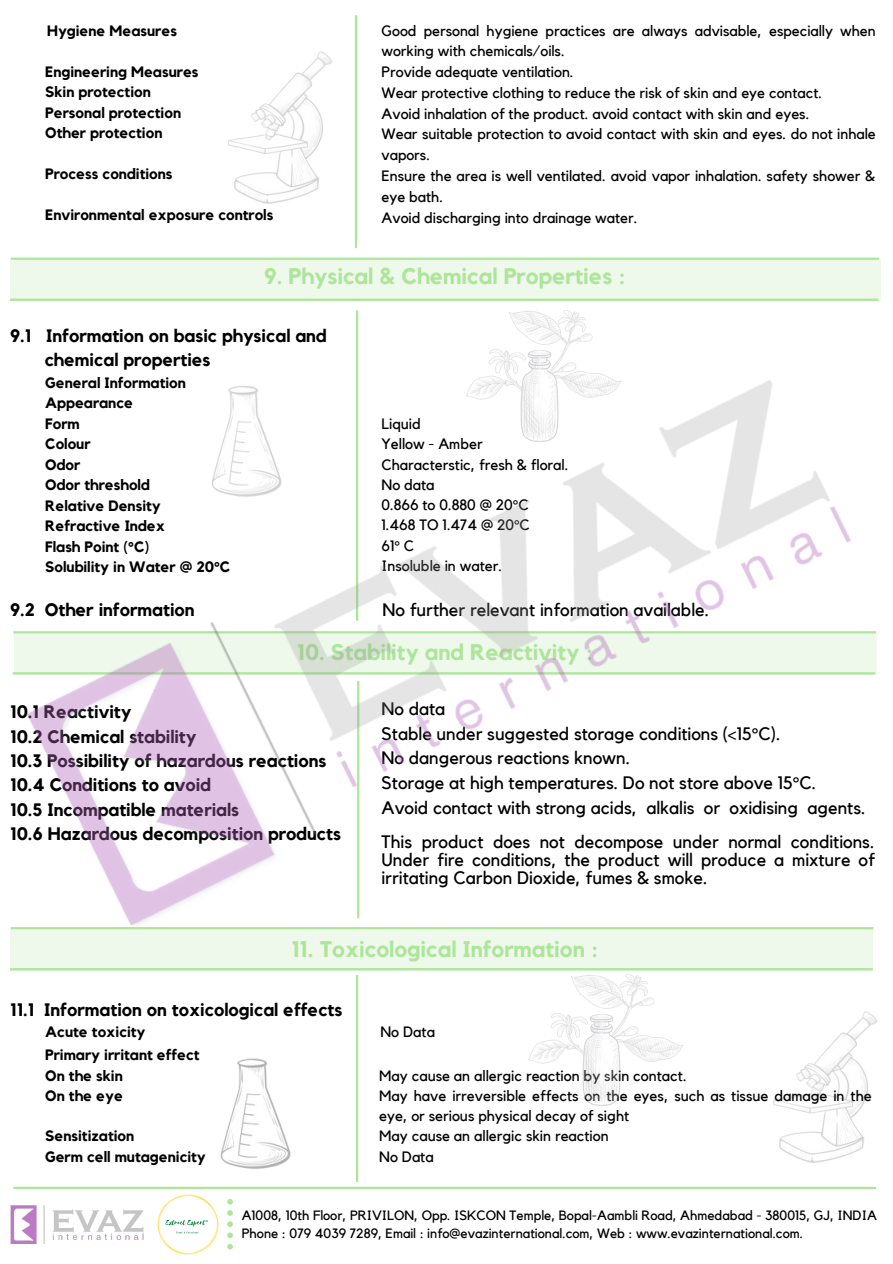
<style>
.page{position:relative;width:893px;height:1264px;background:#fff}
.page>*{position:absolute;margin:0;border:0;box-sizing:border-box;transform-origin:0 0}
.t1{font:700 22.5px "Kollektif";color:#ade59b}
.t2{font:18px/18px "Kollektif";color:#000;text-align:justify}
.t3{font:700 18px "Kollektif";color:#000}
.t4{font:15px/20.7px "Kollektif";color:#000}
.t5{font:700 15px "Kollektif";color:#000}
.t6{font:13.5px "Kollektif";color:#000}
</style>
<div class="page">
<hr style="left:355px;top:15px;width:2px;height:233px;background:#ade59b">
<hr style="left:356px;top:975px;width:2px;height:206px;background:#ade59b">
<hr style="left:11px;top:257px;width:868px;height:3px;background:#ade59b">
<div style="left:10px;top:260px;width:870px;height:41px;background:#eef9eb"></div>
<img style="left:220px;top:1058px;width:71px;height:111px">
<img style="left:748px;top:1011px;width:129px;height:178px">
<img style="left:228px;top:51px;width:104px;height:153px">
<img style="left:10px;top:1205px;width:134px;height:37px">
<svg style="left:227px;top:1199px;width:6px;height:50px"></svg>
<img style="left:157px;top:1194px;width:62px;height:60px">
<hr style="left:13px;top:1186px;width:863px;height:2px;background:#ade59b">
<img style="left:528px;top:992px;width:156px;height:114px">
<img style="left:10px;top:269px;width:871px;height:723px">
<p class="t5" style="left:47px;top:24px;width:131px">Hygiene Measures</p>
<p class="t5" style="left:45px;top:65px;width:155px">Engineering Measures</p>
<p class="t5" style="left:45px;top:85px;width:107px">Skin protection</p>
<p class="t5" style="left:45px;top:106px;width:137px">Personal protection</p>
<p class="t5" style="left:45px;top:126px;width:119px">Other protection</p>
<p class="t5" style="left:45px;top:167px;width:129px">Process conditions</p>
<p class="t5" style="left:45px;top:208px;width:229px">Environmental exposure controls</p>
<p class="t4" style="left:381px;top:21px;width:496px">Good personal hygiene practices are always advisable, especially when working with chemicals/oils.</p>
<p class="t4" style="left:381px;top:62px;width:193px">Provide adequate ventilation.</p>
<p class="t4" style="left:381px;top:83px;width:442px">Wear protective clothing to reduce the risk of skin and eye contact.</p>
<p class="t4" style="left:381px;top:104px;width:429px">Avoid inhalation of the product. avoid contact with skin and eyes.</p>
<p class="t4" style="left:381px;top:124px;width:496px">Wear suitable protection to avoid contact with skin and eyes. do not inhale vapors.</p>
<p class="t4" style="left:381px;top:166px;width:495px">Ensure the area is well ventilated. avoid vapor inhalation. safety shower &amp; eye bath.</p>
<p class="t4" style="left:381px;top:207px;width:257px">Avoid discharging into drainage water.</p>
<p class="t1" style="left:264px;top:265px;width:363px">9. Physical &amp; Chemical Properties :</p>
<p class="t3" style="left:10px;top:327px;width:318px">9.1 Information on basic physical and</p>
<p class="t3" style="left:45px;top:352px;width:167px">chemical properties</p>
<p class="t5" style="left:45px;top:376px;width:142px">General Information</p>
<p class="t5" style="left:45px;top:396px;width:89px">Appearance</p>
<p class="t5" style="left:45px;top:416px;width:36px">Form</p>
<p class="t5" style="left:45px;top:437px;width:47px">Colour</p>
<p class="t5" style="left:45px;top:457px;width:37px">Odor</p>
<p class="t5" style="left:45px;top:478px;width:106px">Odor threshold</p>
<p class="t5" style="left:45px;top:498px;width:117px">Relative Density</p>
<p class="t5" style="left:45px;top:519px;width:121px">Refractive Index</p>
<p class="t5" style="left:45px;top:539px;width:105px">Flash Point (°C)</p>
<p class="t5" style="left:45px;top:560px;width:186px">Solubility in Water @ 20°C</p>
<p class="t3" style="left:10px;top:601px;width:186px">9.2 Other information</p>
<p class="t2" style="left:382px;top:601px;width:328px">No further relevant information available.</p>
<p class="t1" style="left:297px;top:641px;width:297px">10. Stability and Reactivity :</p>
<p class="t4" style="left:381px;top:414px;width:41px">Liquid</p>
<p class="t4" style="left:381px;top:434px;width:103px">Yellow - Amber</p>
<p class="t4" style="left:381px;top:454px;width:188px">Characterstic, fresh &amp; floral.</p>
<p class="t4" style="left:381px;top:475px;width:55px">No data</p>
<p class="t4" style="left:381px;top:495px;width:149px">0.866 to 0.880 @ 20°C</p>
<p class="t4" style="left:381px;top:515px;width:150px">1.468 TO 1.474 @ 20°C</p>
<p class="t4" style="left:381px;top:535px;width:34px">61° C</p>
<p class="t4" style="left:381px;top:556px;width:122px">Insoluble in water.</p>
<p class="t3" style="left:10px;top:703px;width:123px">10.1 Reactivity</p>
<p class="t3" style="left:10px;top:728px;width:188px">10.2 Chemical stability</p>
<p class="t3" style="left:10px;top:752px;width:318px">10.3 Possibility of hazardous reactions</p>
<p class="t3" style="left:10px;top:776px;width:202px">10.4 Conditions to avoid</p>
<p class="t3" style="left:10px;top:801px;width:231px">10.5 Incompatible materials</p>
<p class="t3" style="left:10px;top:825px;width:332px">10.6 Hazardous decomposition products</p>
<p class="t2" style="left:381px;top:700px;width:65px">No data</p>
<p class="t2" style="left:381px;top:725px;width:400px">Stable under suggested storage conditions (&lt;15°C).</p>
<p class="t2" style="left:381px;top:750px;width:250px">No dangerous reactions known.</p>
<p class="t2" style="left:381px;top:774px;width:436px">Storage at high temperatures. Do not store above 15°C.</p>
<p class="t2" style="left:381px;top:799px;width:485px">Avoid contact with strong acids, alkalis or oxidising agents.</p>
<p class="t2" style="left:381px;top:833px;width:495px">This product does not decompose under normal conditions.<br>Under fire conditions, the product will produce a mixture of irritating Carbon Dioxide, fumes &amp; smoke.</p>
<p class="t1" style="left:291px;top:938px;width:308px">11. Toxicological Information :</p>
<p class="t3" style="left:10px;top:1000px;width:334px">11.1 Information on toxicological effects</p>
<p class="t5" style="left:45px;top:1024px;width:102px">Acute toxicity</p>
<p class="t4" style="left:380px;top:1021px;width:56px">No Data</p>
<p class="t5" style="left:45px;top:1048px;width:156px">Primary irritant effect</p>
<p class="t5" style="left:45px;top:1068px;width:79px">On the skin</p>
<p class="t5" style="left:45px;top:1088px;width:79px">On the eye</p>
<p class="t5" style="left:45px;top:1129px;width:91px">Sensitization</p>
<p class="t5" style="left:45px;top:1149px;width:162px">Germ cell mutagenicity</p>
<p class="t4" style="left:379px;top:1065px;width:309px">May cause an allergic reaction by skin contact.</p>
<p class="t4" style="left:379px;top:1086px;width:494px;line-height:20.2px">May have irreversible effects on the eyes, such as tissue damage in the eye, or serious physical decay of sight</p>
<p class="t4" style="left:379px;top:1126px;width:231px">May cause an allergic skin reaction</p>
<p class="t4" style="left:379px;top:1146px;width:56px">No Data</p>
<p class="t6" style="left:242px;top:1208px;width:636px">A1008, 10th Floor, PRIVILON, Opp. ISKCON Temple, Bopal-Aambli Road, Ahmedabad - 380015, GJ, INDIA</p>
<p class="t6" style="left:242px;top:1226px;width:562px">Phone : 079 4039 7289, Email : info@evazinternational.com, Web : www.evazinternational.com.</p>
</div>
